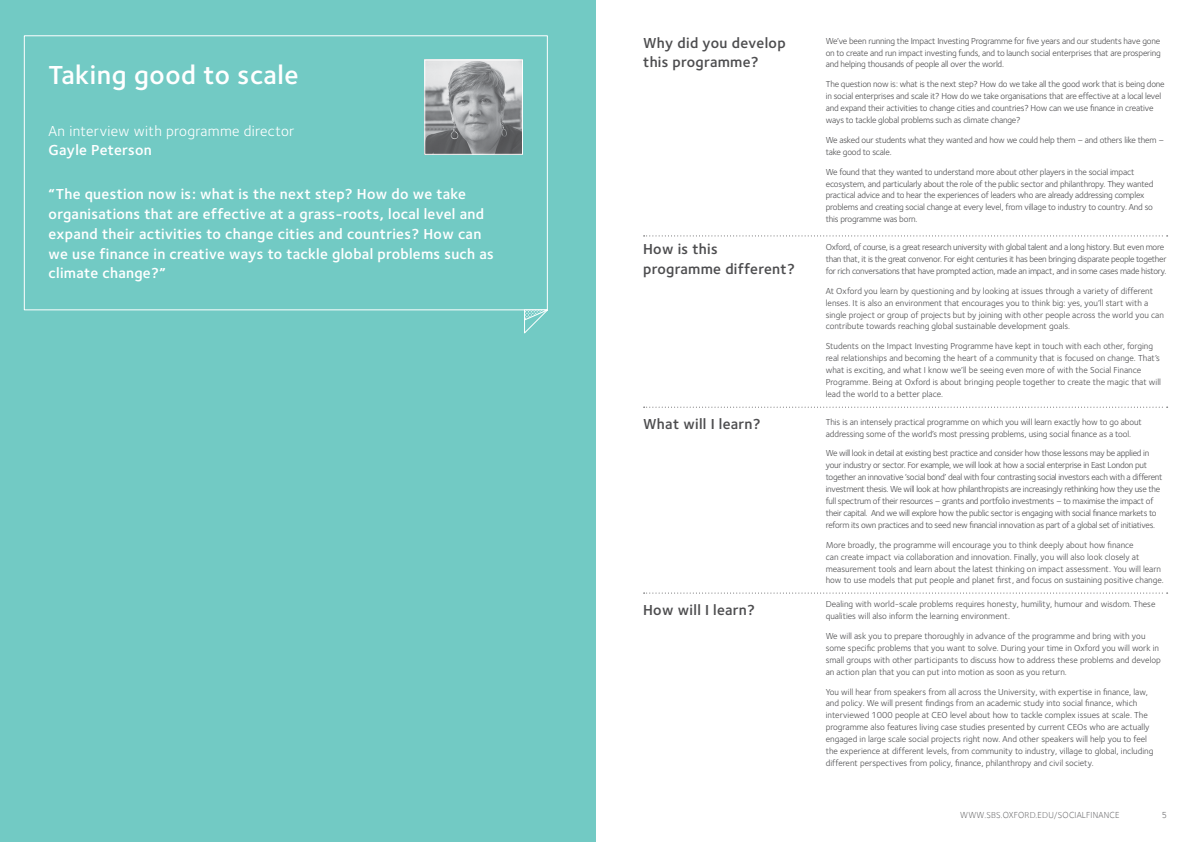
<style>
.page{position:relative;width:1191px;height:842px;background:#fff}
.page>*{position:absolute;margin:0;border:0;box-sizing:border-box;transform-origin:0 0}
.t1{font:600 27px "Foundry Sterling";letter-spacing:.02em;color:#fff}
.t2{font:600 15px/19.8px "Foundry Sterling";letter-spacing:.02em;color:#fff}
.t3{font:600 15px/19.8px "Foundry Sterling";letter-spacing:.02em;color:#4d4d4f}
.t4{font:15px "Foundry Sterling";letter-spacing:.02em;color:#fff}
.t5{font:9px/11.9px "Foundry Sterling";letter-spacing:-.01em;color:#4d4d4f}
.t6{font:9px/11.9px "Foundry Sterling";letter-spacing:-.03em;color:#4d4d4f}
.t7{font:300 9px "Foundry Sterling";letter-spacing:.02em;color:#4d4d4f}
</style>
<div class="page">
<div style="left:0;top:0;width:595px;height:842px;background:#72cac4"></div>
<div style="left:24px;top:35px;width:524px;height:275px;border:1px solid #fff"></div>
<svg style="left:523px;top:309px;width:25px;height:25px"></svg>
<svg style="left:643px;top:593px;width:524px;height:1px"></svg>
<svg style="left:643px;top:407px;width:524px;height:1px"></svg>
<svg style="left:643px;top:235px;width:524px;height:1px"></svg>
<img style="left:426px;top:62px;width:95px;height:91px">
<div style="left:424px;top:60px;width:99px;height:95px;border:1px solid #fff"></div>
<h1 class="t1" style="left:49px;top:59px;width:251px">Taking good to scale</h1>
<h2 class="t4" style="left:49px;top:120px;width:247px">An interview with programme director</h2>
<h2 class="t2" style="left:49px;top:140px;width:105px">Gayle Peterson</h2>
<p class="t2" style="left:49px;top:184px;width:446px">“The question now is: what is the next step? How do we take organisations that are effective at a grass-roots, local level and expand their activities to change cities and countries? How can we use finance in creative ways to tackle global problems such as climate change?”</p>
<h2 class="t3" style="left:643px;top:33px;width:144px">Why did you develop this programme?</h2>
<p class="t5" style="left:825px;top:34px;width:336px;text-align:justify">We’ve been running the Impact Investing Programme for five years and our students have gone on to create and run impact investing funds, and to launch social enterprises that are prospering and helping thousands of people all over the world.</p>
<p class="t5" style="left:825px;top:78px;width:340px">The question now is: what is the next step? How do we take all the good work that is being done in social enterprises and scale it? How do we take organisations that are effective at a local level and expand their activities to change cities and countries? How can we use finance in creative ways to tackle global problems such as climate change?</p>
<p class="t5" style="left:825px;top:134px;width:340px">We asked our students what they wanted and how we could help them – and others like them – take good to scale.</p>
<p class="t5" style="left:825px;top:165px;width:329px">We found that they wanted to understand more about other players in the social impact ecosystem, and particularly about the role of the public sector and philanthropy. They wanted practical advice and to hear the experiences of leaders who are already addressing complex problems and creating social change at every level, from village to industry to country. And so this programme was born.</p>
<h2 class="t3" style="left:643px;top:239px;width:153px">How is this programme different?</h2>
<p class="t6" style="left:825px;top:241px;width:342px">Oxford, of course, is a great research university with global talent and a long history. But even more than that, it is the great convenor. For eight centuries it has been bringing disparate people together for rich conversations that have prompted action, made an impact, and in some cases made history.</p>
<p class="t5" style="left:825px;top:284px;width:340px">At Oxford you learn by questioning and by looking at issues through a variety of different lenses. It is also an environment that encourages you to think big: yes, you’ll start with a single project or group of projects but by joining with other people across the world you can contribute towards reaching global sustainable development goals.</p>
<p class="t5" style="left:825px;top:340px;width:337px">Students on the Impact Investing Programme have kept in touch with each other, forging real relationships and becoming the heart of a community that is focused on change. That’s what is exciting, and what I know we’ll be seeing even more of with the Social Finance Programme. Being at Oxford is about bringing people together to create the magic that will lead the world to a better place.</p>
<h2 class="t3" style="left:643px;top:413px;width:119px">What will I learn?</h2>
<p class="t5" style="left:825px;top:415px;width:318px">This is an intensely practical programme on which you will learn exactly how to go about addressing some of the world’s most pressing problems, using social finance as a tool.</p>
<p class="t6" style="left:825px;top:447px;width:338px">We will look in detail at existing best practice and consider how those lessons may be applied in your industry or sector. For example, we will look at how a social enterprise in East London put together an innovative ‘social bond’ deal with four contrasting social investors each with a different investment thesis. We will look at how philanthropists are increasingly rethinking how they use the full spectrum of their resources – grants and portfolio investments – to maximise the impact of their capital. And we will explore how the public sector is engaging with social finance markets to reform its own practices and to seed new financial innovation as part of a global set of initiatives.</p>
<p class="t5" style="left:825px;top:538px;width:339px">More broadly, the programme will encourage you to think deeply about how finance<br>can create impact via collaboration and innovation. Finally, you will also look closely at measurement tools and learn about the latest thinking on impact assessment. You will learn how to use models that put people and planet first, and focus on sustaining positive change.</p>
<h2 class="t3" style="left:643px;top:600px;width:113px">How will I learn?</h2>
<p class="t5" style="left:825px;top:598px;width:331px">Dealing with world-scale problems requires honesty, humility, humour and wisdom. These qualities will also inform the learning environment.</p>
<p class="t5" style="left:825px;top:630px;width:336px">We will ask you to prepare thoroughly in advance of the programme and bring with you some specific problems that you want to solve. During your time in Oxford you will work in small groups with other participants to discuss how to address these problems and develop an action plan that you can put into motion as soon as you return.</p>
<p class="t5" style="left:825px;top:685px;width:329px">You will hear from speakers from all across the University, with expertise in finance, law, and policy. We will present findings from an academic study into social finance, which interviewed 1000 people at CEO level about how to tackle complex issues at scale. The programme also features living case studies presented by current CEOs who are actually engaged in large scale social projects right now. And other speakers will help you to feel the experience at different levels, from community to industry, village to global, including different perspectives from policy, finance, philanthropy and civil society.</p>
<p class="t7" style="left:960px;top:810px;width:161px">WWW.SBS.OXFORD.EDU/SOCIALFINANCE</p>
<p class="t7" style="left:1162px;top:810px;width:7px">5</p>
</div>
